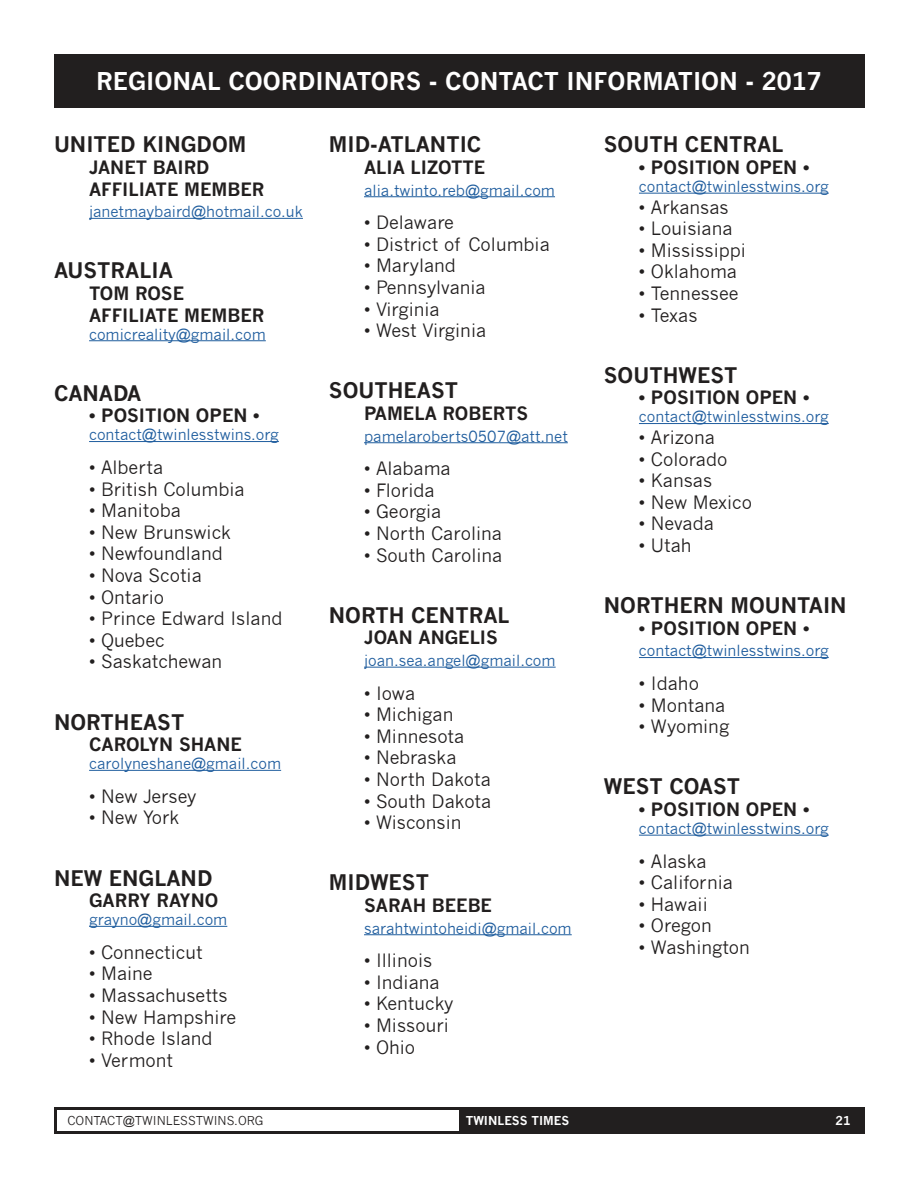
<style>
.page{position:relative;width:918px;height:1188px;background:#fff}
.page>*{position:absolute;margin:0;border:0;box-sizing:border-box;transform-origin:0 0}
.t1{font:700 24px "News Gothic";color:#fff}
.t2{font:700 21px "News Gothic";color:#221f1f}
.t3{font:18px "News Gothic";color:#221f1f}
.t4{font:700 18px/21.6px "News Gothic";color:#221f1f}
.t5{font:15px "News Gothic";color:#1f5d9e}
.t6{font:12px "News Gothic";color:#221f1f}
.t7{font:700 12px "News Gothic";color:#fff}
</style>
<div class="page">
<div style="left:459px;top:1107px;width:405px;height:27px;background:#221f1f"></div>
<div style="left:54px;top:1107px;width:408px;height:27px;border:3px solid #221f1f"></div>
<div style="left:54px;top:54px;width:810px;height:54px;background:#221f1f"></div>
<hr style="left:89px;top:218px;width:214px;height:1px;background:#1f5d9e">
<hr style="left:89px;top:340px;width:177px;height:1px;background:#1f5d9e">
<hr style="left:89px;top:441px;width:190px;height:1px;background:#1f5d9e">
<hr style="left:89px;top:770px;width:192px;height:1px;background:#1f5d9e">
<hr style="left:89px;top:926px;width:138px;height:1px;background:#1f5d9e">
<hr style="left:364px;top:196px;width:191px;height:1px;background:#1f5d9e">
<hr style="left:364px;top:442px;width:204px;height:1px;background:#1f5d9e">
<hr style="left:364px;top:667px;width:192px;height:1px;background:#1f5d9e">
<hr style="left:364px;top:934px;width:208px;height:1px;background:#1f5d9e">
<hr style="left:639px;top:193px;width:190px;height:1px;background:#1f5d9e">
<hr style="left:639px;top:423px;width:190px;height:1px;background:#1f5d9e">
<hr style="left:639px;top:657px;width:190px;height:1px;background:#1f5d9e">
<hr style="left:639px;top:835px;width:190px;height:1px;background:#1f5d9e">
<h1 class="t1" style="left:96px;top:71px;width:727px">REGIONAL COORDINATORS - CONTACT INFORMATION - 2017</h1>
<p class="t2" style="left:54px;top:136px;width:194px">UNITED KINGDOM</p>
<p class="t4" style="left:89px;top:158px;width:177px">JANET BAIRD<br>AFFILIATE MEMBER</p>
<p class="t5" style="left:89px;top:205px;width:215px">janetmaybaird@hotmail.co.uk</p>
<p class="t2" style="left:54px;top:262px;width:120px">AUSTRALIA</p>
<p class="t4" style="left:89px;top:284px;width:177px">TOM ROSE<br>AFFILIATE MEMBER</p>
<p class="t5" style="left:89px;top:328px;width:178px">comicreality@gmail.com</p>
<p class="t2" style="left:54px;top:384px;width:89px">CANADA</p>
<p class="t4" style="left:89px;top:406px;width:172px">• POSITION OPEN •</p>
<p class="t5" style="left:89px;top:429px;width:191px">contact@twinlesstwins.org</p>
<p class="t3" style="left:89px;top:460px;width:76px">• Alberta</p>
<p class="t3" style="left:89px;top:481px;width:157px">• British Columbia</p>
<p class="t3" style="left:89px;top:503px;width:93px">• Manitoba</p>
<p class="t3" style="left:89px;top:525px;width:143px">• New Brunswick</p>
<p class="t3" style="left:89px;top:546px;width:135px">• Newfoundland</p>
<p class="t3" style="left:89px;top:568px;width:114px">• Nova Scotia</p>
<p class="t3" style="left:89px;top:589px;width:77px">• Ontario</p>
<p class="t3" style="left:89px;top:611px;width:195px">• Prince Edward Island</p>
<p class="t3" style="left:89px;top:633px;width:77px">• Quebec</p>
<p class="t3" style="left:89px;top:654px;width:135px">• Saskatchewan</p>
<p class="t2" style="left:54px;top:713px;width:132px">NORTHEAST</p>
<p class="t4" style="left:89px;top:735px;width:154px">CAROLYN SHANE</p>
<p class="t5" style="left:89px;top:757px;width:194px">carolyneshane@gmail.com</p>
<p class="t3" style="left:89px;top:789px;width:109px">• New Jersey</p>
<p class="t3" style="left:89px;top:810px;width:92px">• New York</p>
<p class="t2" style="left:54px;top:869px;width:160px">NEW ENGLAND</p>
<p class="t4" style="left:89px;top:891px;width:131px">GARRY RAYNO</p>
<p class="t5" style="left:89px;top:913px;width:140px">grayno@gmail.com</p>
<p class="t3" style="left:89px;top:945px;width:115px">• Connecticut</p>
<p class="t3" style="left:89px;top:966px;width:65px">• Maine</p>
<p class="t3" style="left:89px;top:988px;width:140px">• Massachusetts</p>
<p class="t3" style="left:89px;top:1009px;width:149px">• New Hampshire</p>
<p class="t3" style="left:89px;top:1031px;width:125px">• Rhode Island</p>
<p class="t3" style="left:89px;top:1053px;width:86px">• Vermont</p>
<p class="t2" style="left:329px;top:136px;width:154px">MID-ATLANTIC</p>
<p class="t4" style="left:364px;top:158px;width:123px">ALIA LIZOTTE</p>
<p class="t5" style="left:364px;top:184px;width:193px">alia.twinto.reb@gmail.com</p>
<p class="t3" style="left:364px;top:215px;width:92px">• Delaware</p>
<p class="t3" style="left:364px;top:237px;width:187px">• District of Columbia</p>
<p class="t3" style="left:364px;top:258px;width:94px">• Maryland</p>
<p class="t3" style="left:364px;top:280px;width:123px">• Pennsylvania</p>
<p class="t3" style="left:364px;top:301px;width:77px">• Virginia</p>
<p class="t3" style="left:364px;top:323px;width:124px">• West Virginia</p>
<p class="t2" style="left:329px;top:382px;width:131px">SOUTHEAST</p>
<p class="t4" style="left:364px;top:404px;width:166px">PAMELA ROBERTS</p>
<p class="t5" style="left:364px;top:430px;width:205px">pamelaroberts0507@att.net</p>
<p class="t3" style="left:364px;top:461px;width:88px">• Alabama</p>
<p class="t3" style="left:364px;top:483px;width:72px">• Florida</p>
<p class="t3" style="left:364px;top:504px;width:79px">• Georgia</p>
<p class="t3" style="left:364px;top:526px;width:139px">• North Carolina</p>
<p class="t3" style="left:364px;top:547px;width:140px">• South Carolina</p>
<p class="t2" style="left:329px;top:606px;width:182px">NORTH CENTRAL</p>
<p class="t4" style="left:364px;top:628px;width:135px">JOAN ANGELIS</p>
<p class="t5" style="left:364px;top:654px;width:193px">joan.sea.angel@gmail.com</p>
<p class="t3" style="left:364px;top:685px;width:53px">• Iowa</p>
<p class="t3" style="left:364px;top:707px;width:91px">• Michigan</p>
<p class="t3" style="left:364px;top:729px;width:102px">• Minnesota</p>
<p class="t3" style="left:364px;top:750px;width:94px">• Nebraska</p>
<p class="t3" style="left:364px;top:772px;width:128px">• North Dakota</p>
<p class="t3" style="left:364px;top:793px;width:129px">• South Dakota</p>
<p class="t3" style="left:364px;top:815px;width:99px">• Wisconsin</p>
<p class="t2" style="left:329px;top:874px;width:102px">MIDWEST</p>
<p class="t4" style="left:364px;top:896px;width:130px">SARAH BEEBE</p>
<p class="t5" style="left:364px;top:922px;width:209px">sarahtwintoheidi@gmail.com</p>
<p class="t3" style="left:364px;top:953px;width:70px">• Illinois</p>
<p class="t3" style="left:364px;top:975px;width:77px">• Indiana</p>
<p class="t3" style="left:364px;top:996px;width:91px">• Kentucky</p>
<p class="t3" style="left:364px;top:1018px;width:86px">• Missouri</p>
<p class="t3" style="left:364px;top:1039px;width:53px">• Ohio</p>
<p class="t2" style="left:604px;top:136px;width:181px">SOUTH CENTRAL</p>
<p class="t4" style="left:639px;top:158px;width:172px">• POSITION OPEN •</p>
<p class="t5" style="left:639px;top:180px;width:191px">contact@twinlesstwins.org</p>
<p class="t3" style="left:639px;top:199px;width:91px">• Arkansas</p>
<p class="t3" style="left:639px;top:221px;width:95px">• Louisiana</p>
<p class="t3" style="left:639px;top:243px;width:109px">• Mississippi</p>
<p class="t3" style="left:639px;top:264px;width:100px">• Oklahoma</p>
<p class="t3" style="left:639px;top:286px;width:101px">• Tennessee</p>
<p class="t3" style="left:639px;top:307px;width:60px">• Texas</p>
<p class="t2" style="left:604px;top:366px;width:135px">SOUTHWEST</p>
<p class="t4" style="left:639px;top:388px;width:172px">• POSITION OPEN •</p>
<p class="t5" style="left:639px;top:411px;width:191px">contact@twinlesstwins.org</p>
<p class="t3" style="left:639px;top:430px;width:78px">• Arizona</p>
<p class="t3" style="left:639px;top:451px;width:90px">• Colorado</p>
<p class="t3" style="left:639px;top:473px;width:75px">• Kansas</p>
<p class="t3" style="left:639px;top:495px;width:115px">• New Mexico</p>
<p class="t3" style="left:639px;top:516px;width:76px">• Nevada</p>
<p class="t3" style="left:639px;top:538px;width:54px">• Utah</p>
<p class="t2" style="left:604px;top:597px;width:244px">NORTHERN MOUNTAIN</p>
<p class="t4" style="left:639px;top:619px;width:172px">• POSITION OPEN •</p>
<p class="t5" style="left:639px;top:645px;width:191px">contact@twinlesstwins.org</p>
<p class="t3" style="left:639px;top:676px;width:62px">• Idaho</p>
<p class="t3" style="left:639px;top:697px;width:88px">• Montana</p>
<p class="t3" style="left:639px;top:719px;width:92px">• Wyoming</p>
<p class="t2" style="left:604px;top:778px;width:138px">WEST COAST</p>
<p class="t4" style="left:639px;top:800px;width:172px">• POSITION OPEN •</p>
<p class="t5" style="left:639px;top:822px;width:191px">contact@twinlesstwins.org</p>
<p class="t3" style="left:639px;top:853px;width:69px">• Alaska</p>
<p class="t3" style="left:639px;top:875px;width:95px">• California</p>
<p class="t3" style="left:639px;top:897px;width:70px">• Hawaii</p>
<p class="t3" style="left:639px;top:918px;width:74px">• Oregon</p>
<p class="t3" style="left:639px;top:940px;width:113px">• Washington</p>
<p class="t6" style="left:67px;top:1116px;width:197px">CONTACT@TWINLESSTWINS.ORG</p>
<p class="t7" style="left:466px;top:1114px;width:105px">TWINLESS TIMES</p>
<p class="t7" style="left:836px;top:1115px;width:16px">21</p>
</div>
